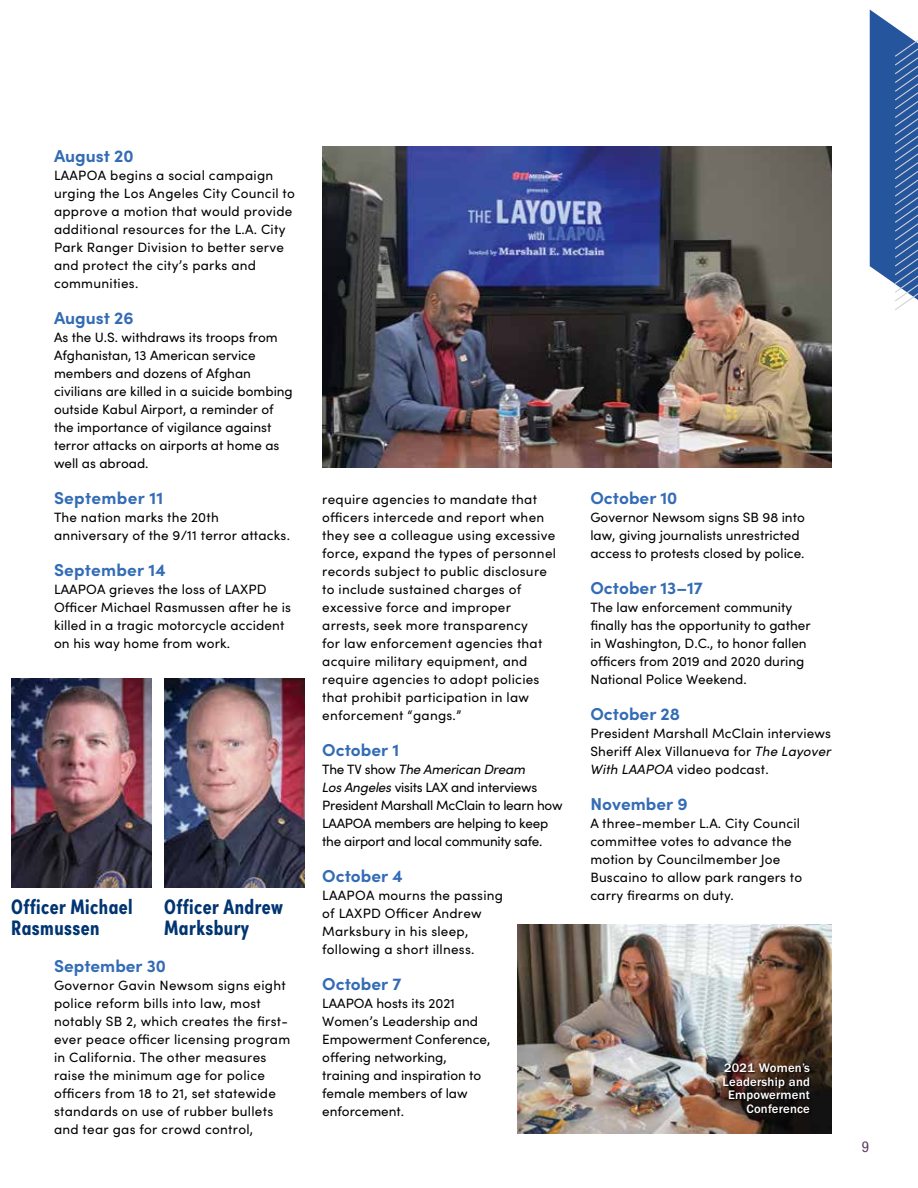
<style>
.page{position:relative;width:918px;height:1188px;background:#fff}
.page>*{position:absolute;margin:0;border:0;box-sizing:border-box;transform-origin:0 0}
.t1{font:700 21px/21px "Sofia Pro Condensed";letter-spacing:.02em;color:#003572}
.t2{font:700 17.25px "Sofia Pro";color:#336cb5}
.t3{font:condensed 15px "Helvetica Neue LT Std";color:#5e3d61}
.t4{font:13.5px/18px "Sofia Pro";letter-spacing:.015em;color:#000}
.t5{font:13.5px/18px "Sofia Pro";letter-spacing:-.02em;color:#000}
.t6{font:500 12.75px/13.5px "ITC Franklin Gothic Std";letter-spacing:.015em;color:#fff;text-align:right}
.s1{font-style:italic}
</style>
<div class="page">
<svg style="left:870px;top:9px;width:48px;height:301px;background:#4d74ae"></svg>
<img style="left:11px;top:678px;width:141px;height:210px">
<img style="left:322px;top:147px;width:510px;height:320px">
<img style="left:517px;top:924px;width:315px;height:210px">
<div style="left:724px;top:1063px;width:88px;height:52px;background:#000;opacity:.75"></div>
<img style="left:164px;top:678px;width:141px;height:210px">
<p class="t2" style="left:54px;top:143px;width:81px">August 20</p>
<p class="t4" style="left:54px;top:166px;width:243px">LAAPOA begins a social campaign urging the Los Angeles City Council to approve a motion that would provide additional resources for the L.A. City<br>Park Ranger Division to better serve and protect the city’s parks and communities.</p>
<p class="t2" style="left:54px;top:305px;width:81px">August 26</p>
<p class="t4" style="left:54px;top:328px;width:240px">As the U.S. withdraws its troops from Afghanistan, 13 American service members and dozens of Afghan civilians are killed in a suicide bombing outside Kabul Airport, a reminder of the importance of vigilance against terror attacks on airports at home as well as abroad.</p>
<p class="t2" style="left:54px;top:485px;width:111px">September 11</p>
<p class="t4" style="left:54px;top:508px;width:238px">The nation marks the 20th anniversary of the 9/11 terror attacks.</p>
<p class="t2" style="left:54px;top:557px;width:113px">September 14</p>
<p class="t4" style="left:54px;top:580px;width:239px">LAAPOA grieves the loss of LAXPD Officer Michael Rasmussen after he is killed in a tragic motorcycle accident on his way home from work.</p>
<h1 class="t1" style="left:11px;top:894px;width:123px">Officer Michael<br>Rasmussen</h1>
<h1 class="t1" style="left:164px;top:895px;width:120px">Officer Andrew<br>Marksbury</h1>
<p class="t2" style="left:54px;top:953px;width:114px">September 30</p>
<p class="t4" style="left:54px;top:976px;width:238px">Governor Gavin Newsom signs eight police reform bills into law, most notably SB 2, which creates the first&shy;ever peace officer licensing program in California. The other measures raise the minimum age for police officers from 18 to 21, set statewide standards on use of rubber bullets and tear gas for crowd control,</p>
<p class="t4" style="left:322px;top:489px;width:235px">require agencies to mandate that officers intercede and report when they see a colleague using excessive force, expand the types of personnel records subject to public disclosure to include sustained charges of excessive force and improper arrests, seek more transparency<br>for law enforcement agencies that acquire military equipment, and require agencies to adopt policies that prohibit participation in law enforcement “gangs.”</p>
<p class="t2" style="left:322px;top:737px;width:78px">October 1</p>
<p class="t5" style="left:322px;top:760px;width:242px">The TV show <span class="s1">The American Dream<br>Los Angeles</span> visits LAX and interviews President Marshall McClain to learn how LAAPOA members are helping to keep the airport and local community safe.</p>
<p class="t2" style="left:322px;top:863px;width:82px">October 4</p>
<p class="t4" style="left:322px;top:886px;width:182px">LAAPOA mourns the passing of LAXPD Officer Andrew<br>Marksbury in his sleep, following a short illness.</p>
<p class="t2" style="left:322px;top:971px;width:81px">October 7</p>
<p class="t4" style="left:322px;top:994px;width:170px">LAAPOA hosts its 2021<br>Women’s Leadership and<br>Empowerment Conference, offering networking, training and inspiration to female members of law enforcement.</p>
<p class="t2" style="left:590px;top:485px;width:89px">October 10</p>
<p class="t4" style="left:590px;top:508px;width:216px">Governor Newsom signs SB 98 into law, giving journalists unrestricted access to protests closed by police.</p>
<p class="t2" style="left:590px;top:575px;width:114px">October 13–17</p>
<p class="t4" style="left:590px;top:598px;width:222px">The law enforcement community finally has the opportunity to gather in Washington, D.C., to honor fallen officers from 2019 and 2020 during National Police Weekend.</p>
<p class="t2" style="left:590px;top:701px;width:91px">October 28</p>
<p class="t4" style="left:590px;top:724px;width:243px;text-align:justify">President Marshall McClain interviews Sheriff Alex Villanueva for <span class="s1">The Layover With LAAPOA</span> video podcast.</p>
<p class="t2" style="left:590px;top:791px;width:99px">November 9</p>
<p class="t4" style="left:590px;top:814px;width:213px">A three-member L.A. City Council committee votes to advance the motion by Councilmember Joe<br>Buscaino to allow park rangers to carry firearms on duty.</p>
<p class="t6" style="left:723px;top:1061px;width:89px">2021 Women’s<br>Leadership and<br>Empowerment<br>Conference</p>
<p class="t3" style="left:862px;top:1138px;width:9px">9</p>
</div>
